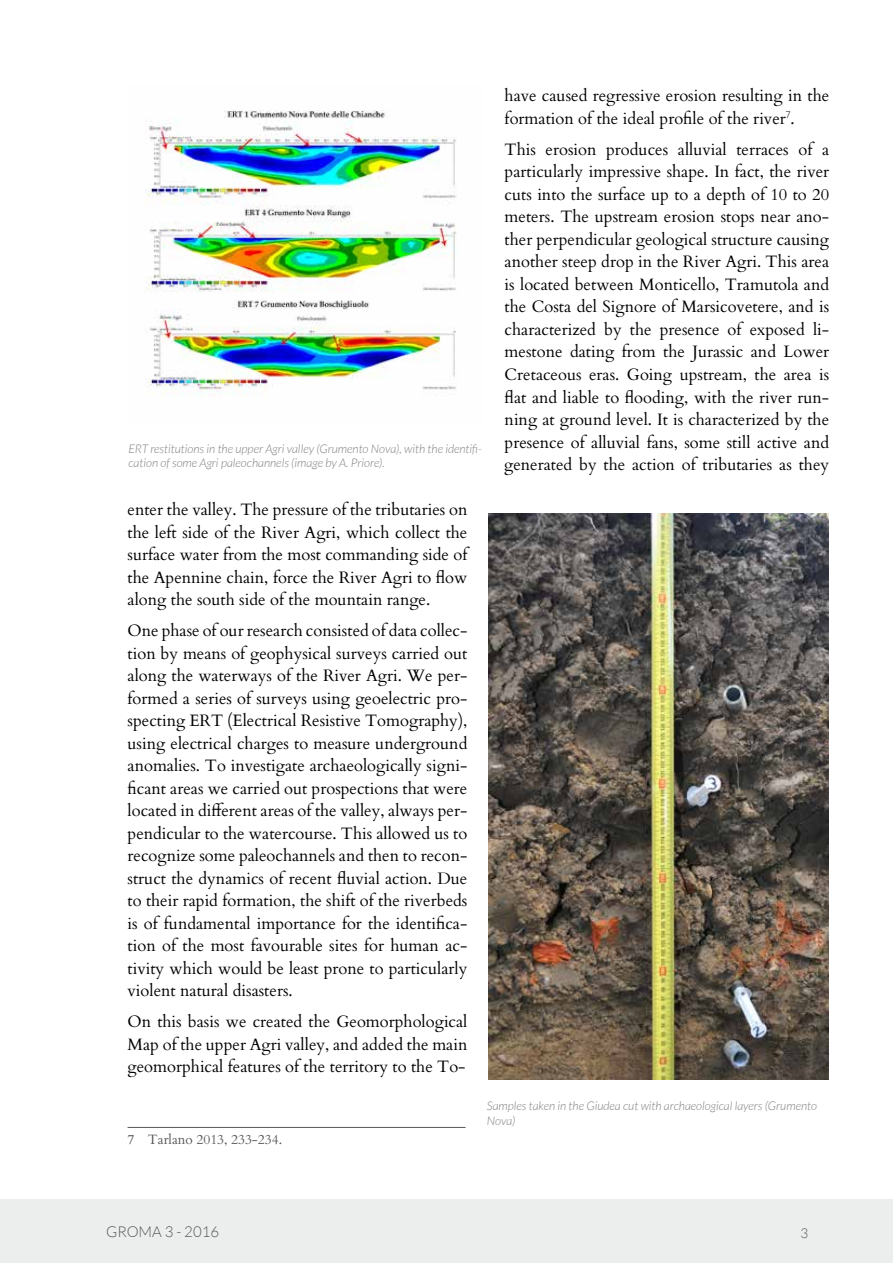
<style>
.page{position:relative;width:893px;height:1263px;background:#fff}
.page>*{position:absolute;margin:0;border:0;box-sizing:border-box;transform-origin:0 0}
.t1{font:16.5px/22.5px "Cardo";color:#000;text-align:justify}
.t2{font:300 15px "Lato";color:#58585a}
.t3{font:13.5px "Cardo";color:#58585a}
.t4{font:300 13.5px "Lato";color:#58585a}
.t5{font:italic 300 12px/14.4px "Lato";color:#7e7f81}
</style>
<div class="page">
<div style="left:0;top:1199px;width:893px;height:64px;background:#eceded"></div>
<hr style="left:128px;top:1127px;width:338px;height:1px;background:#58585a">
<img style="left:145px;top:110px;width:312px;height:286px">
<img style="left:489px;top:513px;width:340px;height:566px">
<p class="t5" style="left:128px;top:442px;width:355px">ERT restitutions in the upper Agri valley (Grumento Nova), with the identifi&shy;cation of some Agri paleochannels (image by A. Priore).</p>
<p class="t1" style="left:128px;top:497px;width:341px">enter the valley. The pressure of the tributaries on the left side of the River Agri, which collect the surface water from the most commanding side of the Apennine chain, force the River Agri to flow along the south side of the mountain range.</p>
<p class="t1" style="left:128px;top:618px;width:341px">One phase of our research consisted of data collec&shy;tion by means of geophysical surveys carried out along the waterways of the River Agri. We per&shy;formed a series of surveys using geoelectric pro&shy;specting ERT (Electrical Resistive Tomography), using electrical charges to measure underground anomalies. To investigate archaeologically signi&shy;ficant areas we carried out prospections that were located in different areas of the valley, always per&shy;pendicular to the watercourse. This allowed us to recognize some paleochannels and then to recon&shy;struct the dynamics of recent fluvial action. Due to their rapid formation, the shift of the riverbeds is of fundamental importance for the identifica&shy;tion of the most favourable sites for human ac&shy;tivity which would be least prone to particularly violent natural disasters.</p>
<p class="t1" style="left:128px;top:1009px;width:341px">On this basis we created the Geomorphological Map of the upper Agri valley, and added the main geomorphical features of the territory to the To-</p>
<p class="t1" style="left:505px;top:84px;width:326px">have caused regressive erosion resulting in the formation of the ideal profile of the river<sup>7</sup>.</p>
<p class="t1" style="left:504px;top:137px;width:327px">This erosion produces alluvial terraces of a particularly impressive shape. In fact, the river cuts into the surface up to a depth of 10 to 20 meters. The upstream erosion stops near ano&shy;ther perpendicular geological structure causing another steep drop in the River Agri. This area is located between Monticello, Tramutola and the Costa del Signore of Marsicovetere, and is characterized by the presence of exposed li&shy;mestone dating from the Jurassic and Lower Cretaceous eras. Going upstream, the area is flat and liable to flooding, with the river run&shy;ning at ground level. It is characterized by the presence of alluvial fans, some still active and generated by the action of tributaries as they</p>
<p class="t3" style="left:128px;top:1128px;width:156px">7 Tarlano 2013, 233-234.</p>
<p class="t5" style="left:487px;top:1099px;width:332px">Samples taken in the Giudea cut with archaeological layers (Grumento<br>Nova)</p>
<p class="t2" style="left:106px;top:1224px;width:114px">GROMA 3 - 2016</p>
<p class="t4" style="left:800px;top:1226px;width:9px">3</p>
</div>
